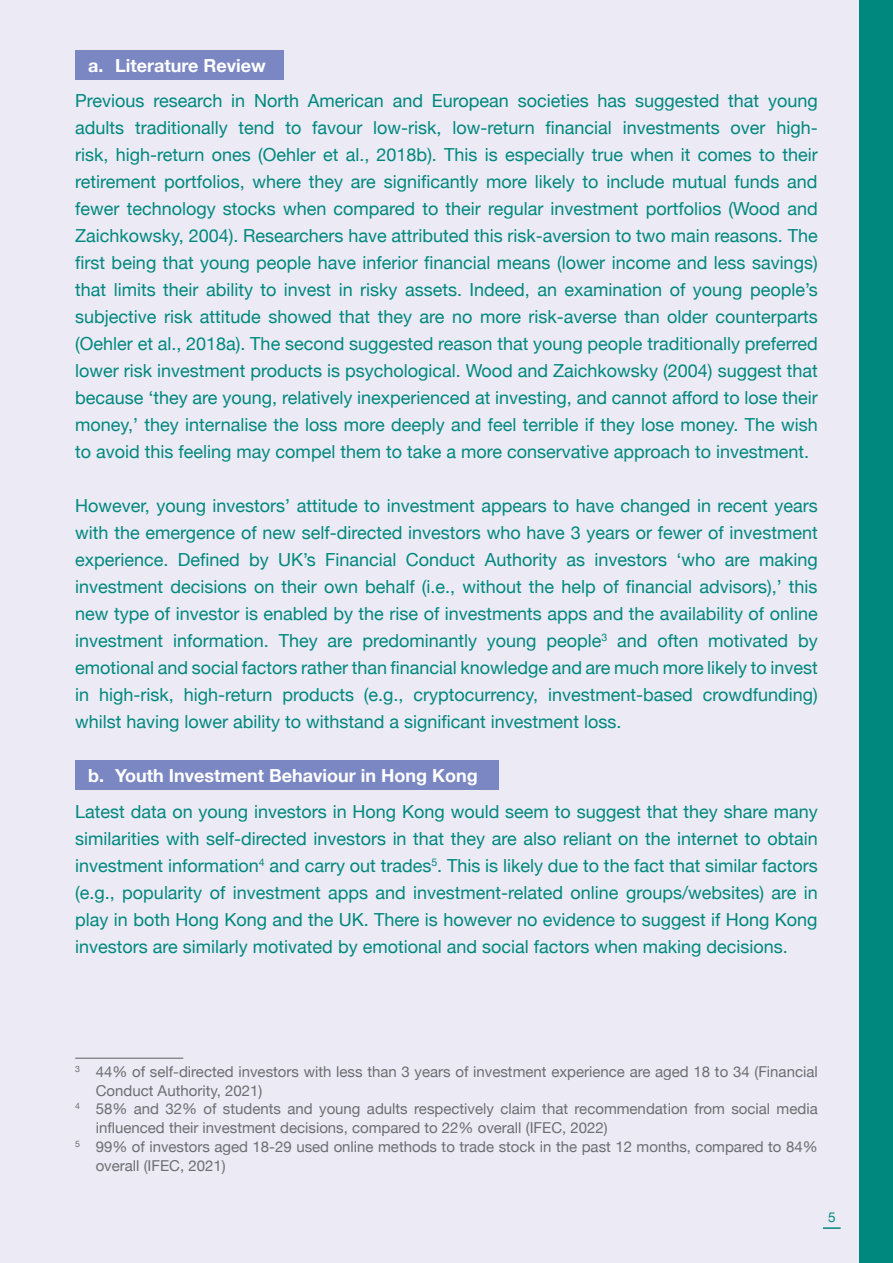
<style>
.page{position:relative;width:893px;height:1263px;background:#ebeaf5}
.page>*{position:absolute;margin:0;border:0;box-sizing:border-box;transform-origin:0 0}
.t1{font:18px/27px "Helvetica Neue";color:#00887e;text-align:justify}
.t2{font:700 18px "Helvetica Neue";color:#fff}
.t3{font:15px "Helvetica Neue";color:#6d6e71}
.t4{font:13.5px "Helvetica Neue";color:#00887e}
</style>
<div class="page">
<div style="left:859px;top:0;width:34px;height:1263px;background:#00887e"></div>
<svg style="left:823px;top:1227px;width:18px;height:2px"></svg>
<div style="left:75px;top:50px;width:424px;height:30px;background:#7b87c2"></div>
<div style="left:75px;top:760px;width:424px;height:30px;background:#7b87c2"></div>
<hr style="left:75px;top:1058px;width:108px;height:1px;background:#6d6e71">
<div style="left:284px;top:47px;width:274px;height:37px;background:#ebeaf5"></div>
<p class="t2" style="left:88px;top:51px;width:179px">a. Literature Review</p>
<p class="t1" style="left:75px;top:88px;width:744px">Previous research in North American and European societies has suggested that young adults traditionally tend to favour low-risk, low-return financial investments over high&shy;risk, high-return ones (Oehler et al., 2018b). This is especially true when it comes to their retirement portfolios, where they are significantly more likely to include mutual funds and fewer technology stocks when compared to their regular investment portfolios (Wood and Zaichkowsky, 2004). Researchers have attributed this risk-aversion to two main reasons. The first being that young people have inferior financial means (lower income and less savings) that limits their ability to invest in risky assets. Indeed, an examination of young people’s subjective risk attitude showed that they are no more risk-averse than older counterparts (Oehler et al., 2018a). The second suggested reason that young people traditionally preferred lower risk investment products is psychological. Wood and Zaichkowsky (2004) suggest that because ‘they are young, relatively inexperienced at investing, and cannot afford to lose their money,’ they internalise the loss more deeply and feel terrible if they lose money. The wish to avoid this feeling may compel them to take a more conservative approach to investment.</p>
<p class="t1" style="left:75px;top:493px;width:744px">However, young investors’ attitude to investment appears to have changed in recent years with the emergence of new self-directed investors who have 3 years or fewer of investment experience. Defined by UK’s Financial Conduct Authority as investors ‘who are making investment decisions on their own behalf (i.e., without the help of financial advisors),’ this new type of investor is enabled by the rise of investments apps and the availability of online investment information. They are predominantly young people<sup>3</sup> and often motivated by emotional and social factors rather than financial knowledge and are much more likely to invest in high-risk, high-return products (e.g., cryptocurrency, investment-based crowdfunding) whilst having lower ability to withstand a significant investment loss.</p>
<p class="t2" style="left:88px;top:762px;width:391px">b. Youth Investment Behaviour in Hong Kong</p>
<p class="t1" style="left:75px;top:799px;width:744px">Latest data on young investors in Hong Kong would seem to suggest that they share many similarities with self-directed investors in that they are also reliant on the internet to obtain investment information<sup>4</sup> and carry out trades<sup>5</sup>. This is likely due to the fact that similar factors (e.g., popularity of investment apps and investment-related online groups/websites) are in play in both Hong Kong and the UK. There is however no evidence to suggest if Hong Kong investors are similarly motivated by emotional and social factors when making decisions.</p>
<p class="t3" style="left:75px;top:1061px;width:744px"><sup>3</sup> 44% of self-directed investors with less than 3 years of investment experience are aged 18 to 34 (Financial</p>
<p class="t3" style="left:96px;top:1079px;width:168px">Conduct Authority, 2021)</p>
<p class="t3" style="left:75px;top:1098px;width:744px"><sup>4</sup> 58% and 32% of students and young adults respectively claim that recommendation from social media</p>
<p class="t3" style="left:96px;top:1117px;width:514px">influenced their investment decisions, compared to 22% overall (IFEC, 2022)</p>
<p class="t3" style="left:75px;top:1136px;width:744px"><sup>5</sup> 99% of investors aged 18-29 used online methods to trade stock in the past 12 months, compared to 84%</p>
<p class="t3" style="left:96px;top:1154px;width:132px">overall (IFEC, 2021)</p>
<p class="t4" style="left:828px;top:1207px;width:9px">5</p>
</div>
